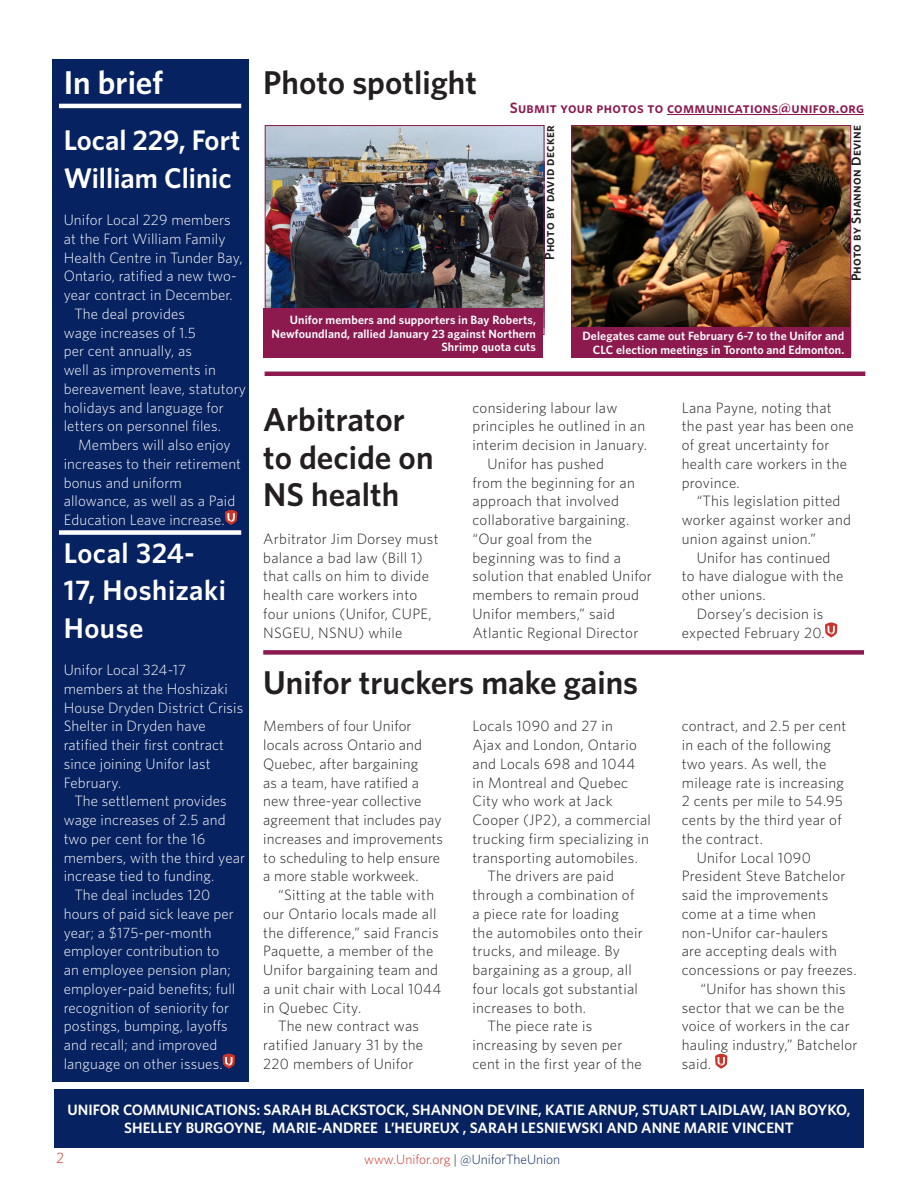
<style>
.page{position:relative;width:918px;height:1188px;background:#fff}
.page>*{position:absolute;margin:0;border:0;box-sizing:border-box;transform-origin:0 0}
.Feature_HED{font:600 33px/37.5px "Whitney";color:#231f20}
.In_Brief__HED{font:600 33px "Whitney";color:#fff}
.In_Brief__subheading{font:600 28.5px/37.5px "Whitney";color:#fff}
.In_Brief__subheading-2{font:600 28.5px/37.5px "Whitney";letter-spacing:.02em;color:#fff}
.Body_Copy_Indent{font:300 15px/18.8px "Whitney";letter-spacing:.02em;color:#231f20}
.Body_Copy_No_Indent{font:300 15px/18.8px "Whitney";letter-spacing:.01em;color:#fff}
.Body_Copy_No_Indent-2{font:300 15px/18.8px "Whitney";letter-spacing:.01em;color:#231f20}
.Masthead{font:600 15px "Whitney";color:#fff}
.Photo_Spotlight__Sub{font:15px "Whitney Semibold SC";letter-spacing:.02em;color:#8c1a4f}
.Body_Copy_Indent-2{font:300 15px "Whitney";color:#ca3327}
.Photo_Spotlight__Cre{font:13.5px "Whitney Semibold SC";letter-spacing:.02em;color:#231f20}
.t1{font:300 13.5px "Whitney";color:#072260}
.Cutline{font:600 12px/13.5px "Whitney";letter-spacing:.01em;color:#fff;text-align:right}
.s1{color:#ca3327}
.s2{color:#231f20}
</style>
<div class="page">
<div style="left:54px;top:1089px;width:810px;height:59px;background:#072260"></div>
<div style="left:263px;top:650px;width:601px;height:5px;background:#8c1a4f"></div>
<hr style="left:265px;top:372px;width:600px;height:4px;background:#8c1a4f">
<img style="left:267px;top:127px;width:275px;height:181px">
<div style="left:265px;top:125px;width:279px;height:210px;border:1px solid #8c1a4f"></div>
<img style="left:574px;top:127px;width:275px;height:200px">
<div style="left:572px;top:125px;width:279px;height:231px;border:1px solid #8c1a4f"></div>
<hr style="left:667px;top:114px;width:197px;height:1px;background:#8c1a4f">
<svg style="left:825px;top:623px;width:12px;height:15px"></svg>
<div style="left:52px;top:59px;width:197px;height:1023px;background:#072260"></div>
<svg style="left:225px;top:510px;width:12px;height:15px"></svg>
<svg style="left:223px;top:1054px;width:12px;height:15px"></svg>
<div style="left:59px;top:530px;width:182px;height:5px;background:#fff"></div>
<hr style="left:59px;top:104px;width:182px;height:4px;background:#fff">
<div style="left:263px;top:308px;width:280px;height:49px;background:#8c1a4f"></div>
<div style="left:572px;top:327px;width:279px;height:30px;background:#8c1a4f"></div>
<svg style="left:715px;top:1054px;width:12px;height:15px"></svg>
<p class="In_Brief__HED" style="left:64px;top:60px;width:101px">In brief</p>
<p class="In_Brief__subheading" style="left:64px;top:121px;width:178px">Local 229, Fort<br>William Clinic</p>
<p class="Body_Copy_No_Indent" style="left:64px;top:210px;width:181px">Unifor Local 229 members at the Fort William Family<br>Health Centre in Tunder Bay,<br>Ontario, ratified a new two&shy;year contract in December.</p>
<p class="Body_Copy_No_Indent" style="left:75px;top:304px;width:112px">The deal provides</p>
<p class="Body_Copy_No_Indent" style="left:64px;top:322px;width:134px">wage increases of 1.5</p>
<p class="Body_Copy_No_Indent" style="left:64px;top:341px;width:130px">per cent annually, as</p>
<p class="Body_Copy_No_Indent" style="left:64px;top:360px;width:154px">well as improvements in</p>
<p class="Body_Copy_No_Indent" style="left:64px;top:379px;width:184px">bereavement leave, statutory</p>
<p class="Body_Copy_No_Indent" style="left:64px;top:397px;width:162px">holidays and language for</p>
<p class="Body_Copy_No_Indent" style="left:64px;top:416px;width:159px">letters on personnel files.</p>
<p class="Body_Copy_No_Indent" style="left:78px;top:435px;width:154px">Members will also enjoy</p>
<p class="Body_Copy_No_Indent" style="left:64px;top:454px;width:179px">increases to their retirement</p>
<p class="Body_Copy_No_Indent" style="left:64px;top:472px;width:120px">bonus and uniform</p>
<p class="Body_Copy_No_Indent" style="left:64px;top:491px;width:173px">allowance, as well as a Paid</p>
<p class="Body_Copy_No_Indent" style="left:64px;top:510px;width:163px">Education Leave increase.</p>
<p class="In_Brief__subheading-2" style="left:64px;top:533px;width:164px">Local 324-<br>17, Hoshizaki<br>House</p>
<p class="Body_Copy_No_Indent" style="left:64px;top:660px;width:181px">Unifor Local 324-17 members at the Hoshizaki<br>House Dryden District Crisis<br>Shelter in Dryden have ratified their first contract since joining Unifor last<br>February.</p>
<p class="Body_Copy_No_Indent" style="left:64px;top:791px;width:183px;text-indent:11px">The settlement provides wage increases of 2.5 and two per cent for the 16 members, with the third year increase tied to funding.</p>
<p class="Body_Copy_No_Indent" style="left:64px;top:885px;width:173px;text-indent:11px">The deal includes 120 hours of paid sick leave per year; a $175-per-month employer contribution to an employee pension plan; employer-paid benefits; full recognition of seniority for postings, bumping, layoffs and recall; and improved language on other issues.</p>
<p class="Feature_HED" style="left:263px;top:63px;width:215px">Photo spotlight</p>
<p class="Photo_Spotlight__Sub" style="left:510px;top:98px;width:356px">Submit your photos to communications@unifor.org</p>
<p class="Photo_Spotlight__Cre" style="left:848px;top:281px;width:158px;rotate:-90deg">Photo by Shannon Devine</p>
<p class="Photo_Spotlight__Cre" style="left:541px;top:260px;width:136px;rotate:-90deg">Photo by david decker</p>
<p class="Cutline" style="left:272px;top:313px;width:266px">Unifor members and supporters in Bay Roberts,<br>Newfoundland, rallied January 23 against Northern<br>Shrimp quota cuts</p>
<p class="Cutline" style="left:582px;top:329px;width:263px">Delegates came out February 6-7 to the Unifor and<br>CLC election meetings in Toronto and Edmonton.</p>
<p class="Feature_HED" style="left:263px;top:400px;width:172px">Arbitrator to decide on<br>NS health</p>
<p class="Body_Copy_No_Indent-2" style="left:263px;top:529px;width:177px">Arbitrator Jim Dorsey must balance a bad law (Bill 1) that calls on him to divide health care workers into four unions (Unifor, CUPE,<br>NSGEU, NSNU) while</p>
<p class="Body_Copy_No_Indent-2" style="left:472px;top:397px;width:176px">considering labour law principles he outlined in an interim decision in January.</p>
<p class="Body_Copy_Indent" style="left:472px;top:454px;width:181px;text-indent:15px">Unifor has pushed<br>from the beginning for an approach that involved collaborative bargaining. “Our goal from the beginning was to find a solution that enabled Unifor members to remain proud<br>Unifor members,” said<br>Atlantic Regional Director</p>
<p class="Feature_HED" style="left:263px;top:663px;width:377px">Unifor truckers make gains</p>
<p class="Body_Copy_No_Indent-2" style="left:263px;top:716px;width:181px">Members of four Unifor locals across Ontario and<br>Quebec, after bargaining<br>as a team, have ratified a new three-year collective agreement that includes pay increases and improvements to scheduling to help ensure a more stable workweek.</p>
<p class="Body_Copy_Indent" style="left:263px;top:885px;width:180px;text-indent:15px">“Sitting at the table with our Ontario locals made all the difference,” said Francis<br>Paquette, a member of the<br>Unifor bargaining team and a unit chair with Local 1044 in Quebec City.</p>
<p class="Body_Copy_Indent" style="left:263px;top:1016px;width:161px;text-indent:15px">The new contract was ratified January 31 by the<br>220 members of Unifor</p>
<p class="Body_Copy_Indent" style="left:472px;top:716px;width:180px">Locals 1090 and 27 in<br>Ajax and London, Ontario and Locals 698 and 1044<br>in Montreal and Quebec<br>City who work at Jack<br>Cooper (JP2), a commercial trucking firm specializing in transporting automobiles.</p>
<p class="Body_Copy_Indent" style="left:472px;top:866px;width:172px;text-indent:15px">The drivers are paid through a combination of a piece rate for loading the automobiles onto their trucks, and mileage. By bargaining as a group, all four locals got substantial increases to both.</p>
<p class="Body_Copy_Indent" style="left:472px;top:1016px;width:171px;text-indent:15px">The piece rate is increasing by seven per cent in the first year of the</p>
<p class="Body_Copy_Indent" style="left:682px;top:397px;width:174px">Lana Payne, noting that the past year has been one of great uncertainty for health care workers in the province.</p>
<p class="Body_Copy_Indent" style="left:682px;top:491px;width:171px;text-indent:15px">“This legislation pitted worker against worker and union against union.”</p>
<p class="Body_Copy_Indent" style="left:682px;top:547px;width:163px;text-indent:15px">Unifor has continued to have dialogue with the other unions.</p>
<p class="Body_Copy_Indent" style="left:682px;top:604px;width:145px;text-align:right">Dorsey’s decision is expected February 20.</p>
<p class="Body_Copy_Indent" style="left:682px;top:716px;width:166px">contract, and 2.5 per cent in each of the following two years. As well, the mileage rate is increasing<br>2 cents per mile to 54.95 cents by the third year of the contract.</p>
<p class="Body_Copy_Indent" style="left:682px;top:847px;width:176px;text-indent:15px">Unifor Local 1090<br>President Steve Batchelor said the improvements come at a time when non-Unifor car-haulers<br>are accepting deals with concessions or pay freezes.</p>
<p class="Body_Copy_Indent" style="left:682px;top:979px;width:177px;text-indent:19px">“Unifor has shown this sector that we can be the voice of workers in the car hauling industry,” Batchelor said.</p>
<p class="Masthead" style="left:68px;top:1100px;width:784px">UNIFOR COMMUNICATIONS: SARAH BLACKSTOCK, SHANNON DEVINE, KATIE ARNUP, STUART LAIDLAW, IAN BOYKO,</p>
<p class="Masthead" style="left:124px;top:1118px;width:671px">SHELLEY BURGOYNE, MARIE-ANDREE L’HEUREUX , SARAH LESNIEWSKI AND ANNE MARIE VINCENT</p>
<p class="Body_Copy_Indent-2" style="left:56px;top:1147px;width:10px">2</p>
<p class="t1" style="left:364px;top:1151px;width:198px"><span class="s1">www.Unifor.org</span> <span class="s2">|</span> @UniforTheUnion</p>
</div>
